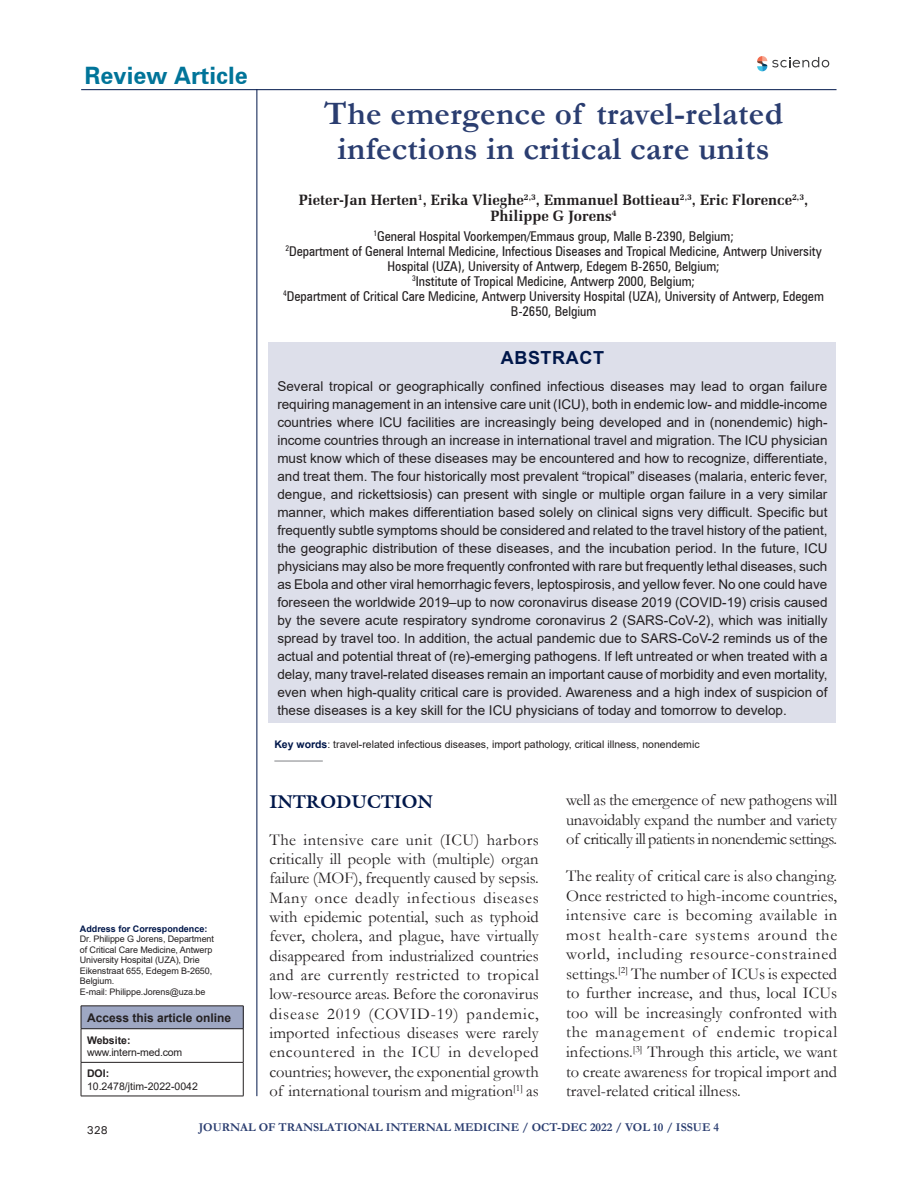
<style>
.page{position:relative;width:918px;height:1188px;background:#fff}
.page>*{position:absolute;margin:0;border:0;box-sizing:border-box;transform-origin:0 0}
._1_TYTUŁ{font:700 33px/34.5px "Garamond";letter-spacing:.01em;color:#2a3d70;text-align:center}
.AH{font:700 24px "Zurich BT";color:#007499}
.t1{font:700 18px "Galliard IT Cby BT";color:#00174a}
._4_Abstrakt_napis{font:700 18px "Arial";letter-spacing:.035em;color:#00174a}
.TX{font:16.5px/19.4px "Garamond";color:#231f20;text-align:justify}
._2_Autorzy{font:700 15px/16.5px "Zapf Elliptical 711 BT";color:#231f20;text-align:center}
._4_1_abstrakt_tekst{font:13.5px/18px "Arial";color:#231f20;text-align:justify}
._3_afiliacje{font:condensed 13.5px/15px "Zurich BT";color:#231f20;text-align:center}
.t2{font:700 12px "Garamond";color:#2a3d70}
.AU_Bio{font:700 12px "Arial";color:#231f20}
.t3{font:500 11.25px "Univers";color:#231f20}
._5_keywords{font:10.5px "Arial";color:#231f20}
.AU_Bio-2{font:10.5px/12.6px "Arial";color:#231f20}
.ADD{font:9px/10.5px "Arial";letter-spacing:-.01em;color:#231f20}
.s1{font-weight:700;color:#00174a}
.s2{font-weight:700}
</style>
<div class="page">
<hr style="left:81px;top:89px;width:756px;height:1px;background:#00174a">
<svg style="left:757px;top:56px;width:72px;height:15px"></svg>
<hr style="left:256px;top:89px;width:1px;height:1007px;background:#00174a">
<div style="left:81px;top:1006px;width:162px;height:23px;background:#9ea7c3"></div>
<hr style="left:81px;top:1006px;width:162px;height:1px;background:#231f20">
<svg style="left:81px;top:1006px;width:1px;height:22px"></svg>
<hr style="left:81px;top:1028px;width:162px;height:1px;background:#231f20">
<hr style="left:81px;top:1029px;width:1px;height:33px;background:#231f20">
<hr style="left:81px;top:1062px;width:162px;height:1px;background:#231f20">
<hr style="left:81px;top:1063px;width:1px;height:33px;background:#231f20">
<hr style="left:81px;top:1096px;width:162px;height:1px;background:#231f20">
<svg style="left:243px;top:1006px;width:1px;height:23px"></svg>
<hr style="left:243px;top:1029px;width:1px;height:33px;background:#231f20">
<hr style="left:243px;top:1063px;width:1px;height:33px;background:#231f20">
<div style="left:269px;top:342px;width:567px;height:381px;background:#dddfea"></div>
<hr style="left:274px;top:761px;width:49px;height:1px;background:#808285">
<p class="AH" style="left:85px;top:61px;width:165px">Review Article</p>
<p class="ADD" style="left:80px;top:923px;width:136px"><span class="s1">Address for Correspondence:<br></span>Dr. Philippe G Jorens, Department of Critical Care Medicine, Antwerp<br>University Hospital (UZA), Drie<br>Eikenstraat 655, Edegem B-2650,<br>Belgium.<br>E-mail: Philippe.Jorens@uza.be</p>
<p class="AU_Bio" style="left:87px;top:1009px;width:146px">Access this article online</p>
<p class="AU_Bio-2" style="left:87px;top:1034px;width:97px"><span class="s2">Website: </span>www.intern-med.com</p>
<p class="AU_Bio-2" style="left:87px;top:1067px;width:112px"><span class="s2">DOI:<br></span>10.2478/jtim-2022-0042</p>
<p class="_1_TYTUŁ" style="left:324px;top:97px;width:460px">The emergence of travel-related infections in critical care units</p>
<p class="_2_Autorzy" style="left:299px;top:191px;width:511px">Pieter-Jan Herten<sup>1</sup>, Erika Vlieghe<sup>2,3</sup>, Emmanuel Bottieau<sup>2,3</sup>, Eric Florence<sup>2,3</sup>,<br>Philippe G Jorens<sup>4</sup></p>
<p class="_3_afiliacje" style="left:373px;top:228px;width:362px"><sup>1</sup>General Hospital Voorkempen/Emmaus group, Malle B-2390, Belgium;</p>
<p class="_3_afiliacje" style="left:285px;top:243px;width:538px"><sup>2</sup>Department of General Internal Medicine, Infectious Diseases and Tropical Medicine, Antwerp University<br>Hospital (UZA), University of Antwerp, Edegem B-2650, Belgium;</p>
<p class="_3_afiliacje" style="left:412px;top:273px;width:284px"><sup>3</sup>Institute of Tropical Medicine, Antwerp 2000, Belgium;</p>
<p class="_3_afiliacje" style="left:283px;top:288px;width:542px"><sup>4</sup>Department of Critical Care Medicine, Antwerp University Hospital (UZA), University of Antwerp, Edegem<br>B-2650, Belgium</p>
<p class="_4_Abstrakt_napis" style="left:501px;top:345px;width:105px">ABSTRACT</p>
<p class="_4_1_abstrakt_tekst" style="left:277px;top:377px;width:552px">Several tropical or geographically confined infectious diseases may lead to organ failure requiring management in an intensive care unit (ICU), both in endemic low- and middle-income countries where ICU facilities are increasingly being developed and in (nonendemic) high&shy;income countries through an increase in international travel and migration. The ICU physician must know which of these diseases may be encountered and how to recognize, differentiate, and treat them. The four historically most prevalent “tropical” diseases (malaria, enteric fever, dengue, and rickettsiosis) can present with single or multiple organ failure in a very similar manner, which makes differentiation based solely on clinical signs very difficult. Specific but frequently subtle symptoms should be considered and related to the travel history of the patient, the geographic distribution of these diseases, and the incubation period. In the future, ICU physicians may also be more frequently confronted with rare but frequently lethal diseases, such as Ebola and other viral hemorrhagic fevers, leptospirosis, and yellow fever. No one could have foreseen the worldwide 2019–up to now coronavirus disease 2019 (COVID-19) crisis caused by the severe acute respiratory syndrome coronavirus 2 (SARS-CoV-2), which was initially spread by travel too. In addition, the actual pandemic due to SARS-CoV-2 reminds us of the actual and potential threat of (re)-emerging pathogens. If left untreated or when treated with a delay, many travel-related diseases remain an important cause of morbidity and even mortality, even when high-quality critical care is provided. Awareness and a high index of suspicion of these diseases is a key skill for the ICU physicians of today and tomorrow to develop.</p>
<p class="_5_keywords" style="left:274px;top:737px;width:427px"><span class="s1">Key words</span>: travel-related infectious diseases, import pathology, critical illness, nonendemic</p>
<h1 class="t1" style="left:269px;top:790px;width:165px">INTRODUCTION</h1>
<p class="TX" style="left:269px;top:829px;width:271px">The intensive care unit (ICU) harbors critically ill people with (multiple) organ failure (MOF), frequently caused by sepsis.<br>Many once deadly infectious diseases with epidemic potential, such as typhoid fever, cholera, and plague, have virtually disappeared from industrialized countries and are currently restricted to tropical low-resource areas. Before the coronavirus disease 2019 (COVID-19) pandemic, imported infectious diseases were rarely encountered in the ICU in developed countries; however, the exponential growth of international tourism and migration<sup>[1]</sup> as</p>
<p class="TX" style="left:566px;top:790px;width:273px">well as the emergence of new pathogens will unavoidably expand the number and variety of critically ill patients in nonendemic settings.</p>
<p class="TX" style="left:566px;top:866px;width:273px">The reality of critical care is also changing.<br>Once restricted to high-income countries, intensive care is becoming available in most health-care systems around the world, including resource-constrained settings.<sup>[2]</sup> The number of ICUs is expected to further increase, and thus, local ICUs too will be increasingly confronted with the management of endemic tropical infections.<sup>[3]</sup> Through this article, we want to create awareness for tropical import and travel-related critical illness.</p>
<p class="t3" style="left:87px;top:1123px;width:23px">328</p>
<p class="t2" style="left:199px;top:1119px;width:522px">JOURNAL OF TRANSLATIONAL INTERNAL MEDICINE / OCT-DEC 2022 / VOL 10 / ISSUE 4</p>
</div>
